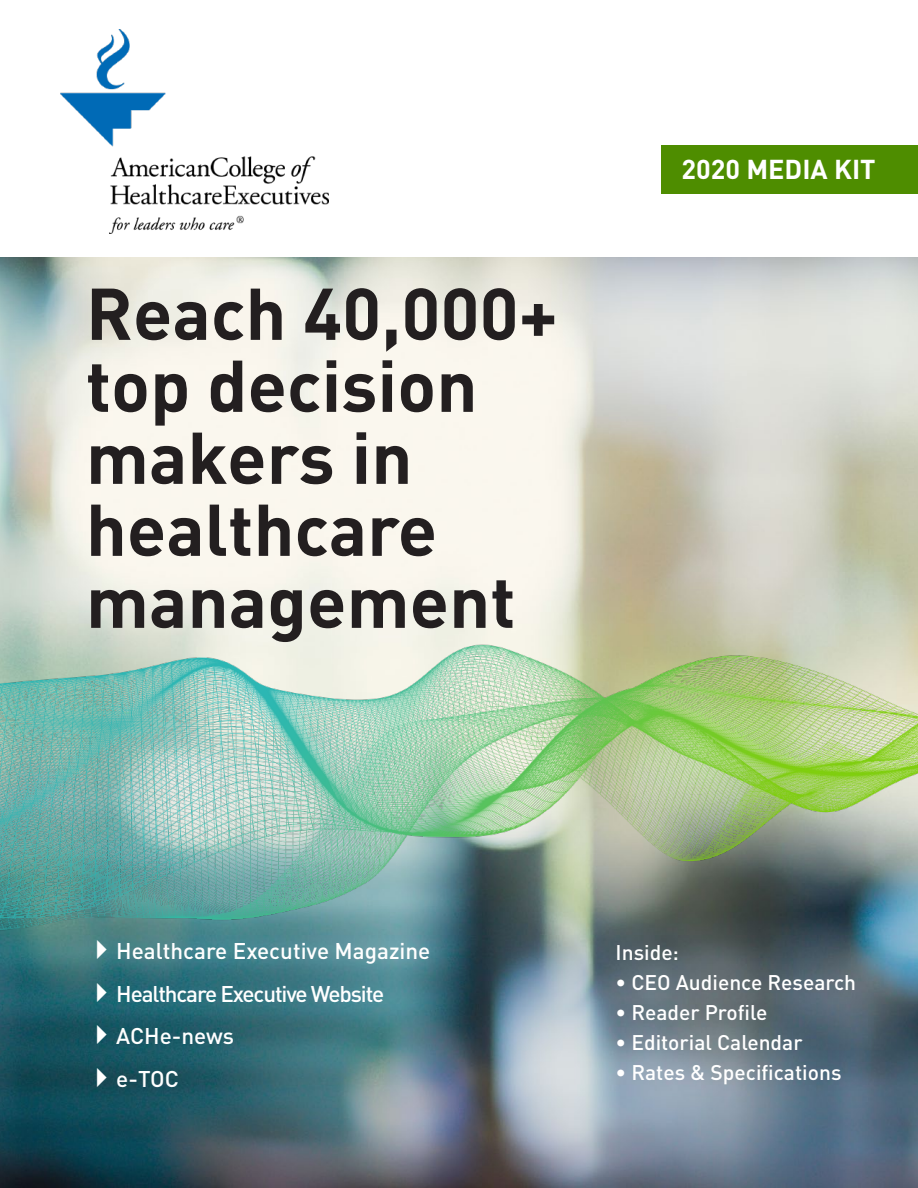
<style>
.page{position:relative;width:918px;height:1188px;background:#fff}
.page>*{position:absolute;margin:0;border:0;box-sizing:border-box;transform-origin:0 0}
.t1{font:700 72px/72px "DIN";color:#231f20}
.t2{font:700 27px "DIN";color:#fff}
.t3{font:500 22.5px "DIN";letter-spacing:-.01em;color:#fff}
.t4{font:500 22.5px "DIN";letter-spacing:-.05em;color:#fff}
.t5{font:500 21px "DIN";color:#fff}
</style>
<div class="page">
<img style="left:0;top:257px;width:918px;height:931px">
<div style="left:662px;top:145px;width:256px;height:49px;background:#4e8d00"></div>
<img style="left:60px;top:30px;width:268px;height:203px">
<img style="left:0;top:628px;width:918px;height:319px">
<h1 class="t1" style="left:86px;top:275px;width:473px">Reach 40,000+ top decision makers in healthcare management</h1>
<p class="t2" style="left:681px;top:152px;width:196px">2020 MEDIA KIT</p>
<p class="t3" style="left:86px;top:936px;width:346px">✔Healthcare Executive Magazine</p>
<p class="t4" style="left:86px;top:979px;width:300px">✔Healthcare Executive Website</p>
<p class="t3" style="left:86px;top:1021px;width:150px">✔ACHe-news</p>
<p class="t3" style="left:86px;top:1064px;width:94px">✔e-TOC</p>
<p class="t5" style="left:616px;top:939px;width:65px">Inside:</p>
<p class="t5" style="left:616px;top:969px;width:242px">• CEO Audience Research</p>
<p class="t5" style="left:616px;top:999px;width:153px">• Reader Profile</p>
<p class="t5" style="left:616px;top:1029px;width:188px">• Editorial Calendar</p>
<p class="t5" style="left:616px;top:1059px;width:227px">• Rates &amp; Specifications</p>
</div>
